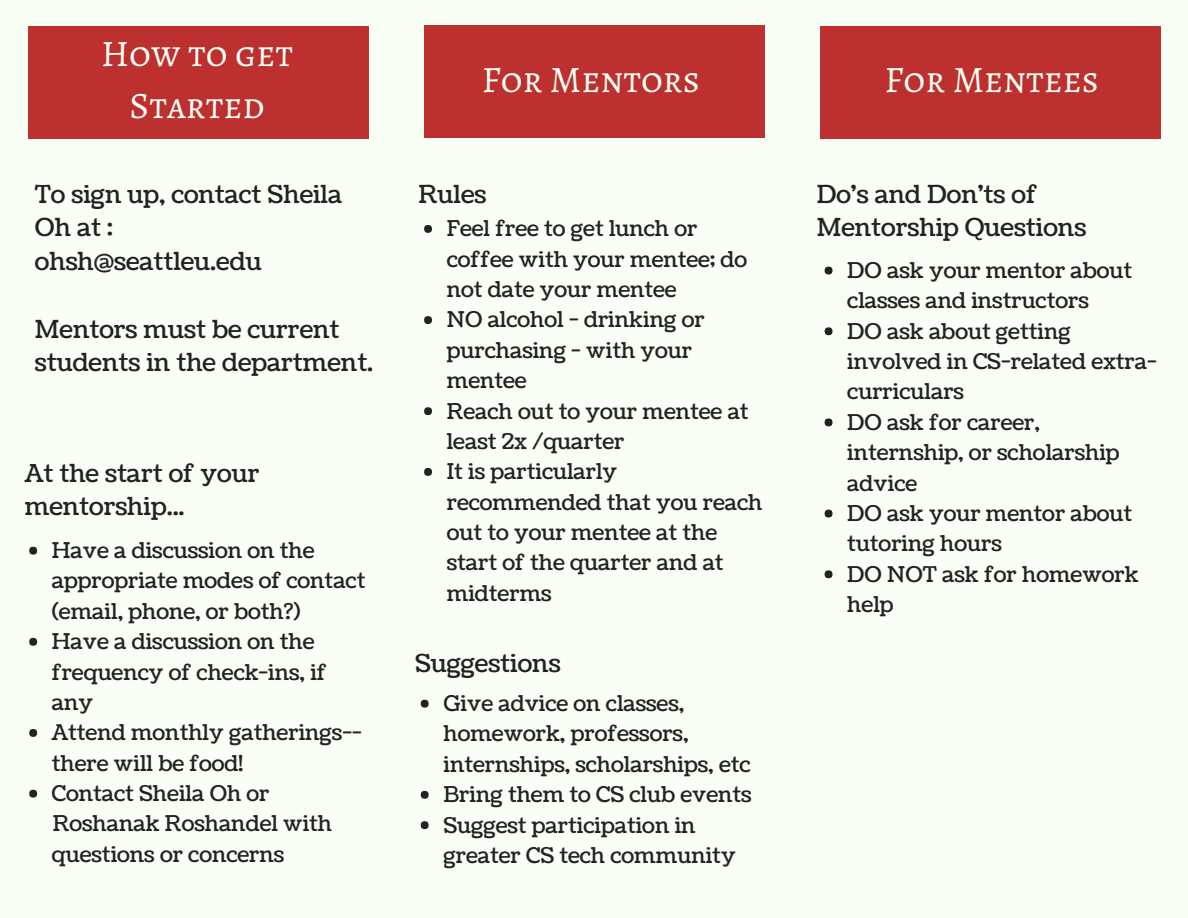
<style>
.page{position:relative;width:1188px;height:918px;background:#f9fff4}
.page>*{position:absolute;margin:0;border:0;box-sizing:border-box;transform-origin:0 0}
.t1{font:37.35px/51.8px "Alegreya SC";color:#f9fff4;text-align:center}
.t2{font:24.9px/33.8px "Coustard";color:#222}
.t3{font:21.75px/30.3px "Coustard";color:#222}
</style>
<div class="page">
<div style="left:28px;top:26px;width:341px;height:112px;background:#bc3030"></div>
<div style="left:424px;top:25px;width:341px;height:112px;background:#bc3030"></div>
<div style="left:820px;top:26px;width:341px;height:112px;background:#bc3030"></div>
<div style="left:424px;top:225px;width:8px;height:8px;background:#222;border-radius:50%"></div>
<div style="left:424px;top:316px;width:8px;height:8px;background:#222;border-radius:50%"></div>
<div style="left:424px;top:407px;width:8px;height:8px;background:#222;border-radius:50%"></div>
<div style="left:424px;top:468px;width:8px;height:8px;background:#222;border-radius:50%"></div>
<div style="left:421px;top:700px;width:8px;height:8px;background:#222;border-radius:50%"></div>
<div style="left:421px;top:791px;width:8px;height:8px;background:#222;border-radius:50%"></div>
<div style="left:421px;top:821px;width:8px;height:8px;background:#222;border-radius:50%"></div>
<div style="left:825px;top:267px;width:7px;height:7px;background:#222;border-radius:50%"></div>
<div style="left:825px;top:327px;width:7px;height:8px;background:#222;border-radius:50%"></div>
<div style="left:825px;top:418px;width:7px;height:8px;background:#222;border-radius:50%"></div>
<div style="left:825px;top:510px;width:7px;height:8px;background:#222;border-radius:50%"></div>
<div style="left:825px;top:570px;width:7px;height:8px;background:#222;border-radius:50%"></div>
<div style="left:29px;top:547px;width:8px;height:8px;background:#222;border-radius:50%"></div>
<div style="left:29px;top:638px;width:8px;height:8px;background:#222;border-radius:50%"></div>
<div style="left:29px;top:729px;width:8px;height:8px;background:#222;border-radius:50%"></div>
<div style="left:29px;top:790px;width:8px;height:8px;background:#222;border-radius:50%"></div>
<h1 class="t1" style="left:101px;top:28px;width:193px">How to get<br>Started</h1>
<h1 class="t1" style="left:482px;top:54px;width:220px">For Mentors</h1>
<h1 class="t1" style="left:884px;top:54px;width:216px">For Mentees</h1>
<p class="t2" style="left:817px;top:178px;width:222px">Do's and Don'ts of</p>
<p class="t2" style="left:35px;top:178px;width:309px">To sign up, contact Sheila</p>
<p class="t2" style="left:418px;top:178px;width:69px">Rules</p>
<p class="t2" style="left:35px;top:211px;width:228px">Oh at : ohsh@seattleu.edu</p>
<p class="t3" style="left:447px;top:214px;width:252px">Feel free to get lunch or</p>
<p class="t2" style="left:817px;top:211px;width:271px">Mentorship Questions</p>
<p class="t3" style="left:447px;top:245px;width:317px">coffee with your mentee; do not date your mentee<br>NO alcohol - drinking or purchasing - with your mentee<br>Reach out to your mentee at least 2x /quarter<br>It is particularly recommended that you reach out to your mentee at the start of the quarter and at midterms</p>
<p class="t3" style="left:847px;top:256px;width:311px">DO ask your mentor about classes and instructors<br>DO ask about getting involved in CS-related extra&shy;curriculars<br>DO ask for career, internship, or scholarship advice<br>DO ask your mentor about tutoring hours<br>DO NOT ask for homework help</p>
<p class="t2" style="left:35px;top:313px;width:340px">Mentors must be current students in the department.</p>
<p class="t2" style="left:25px;top:457px;width:236px">At the start of your mentorship...</p>
<p class="t3" style="left:52px;top:536px;width:315px">Have a discussion on the appropriate modes of contact (email, phone, or both?)<br>Have a discussion on the frequency of check-ins, if any<br>Attend monthly gatherings-- there will be food!<br>Contact Sheila Oh or<br>Roshanak Roshandel with questions or concerns</p>
<p class="t2" style="left:415px;top:647px;width:147px">Suggestions</p>
<p class="t3" style="left:443px;top:689px;width:310px">Give advice on classes, homework, professors, internships, scholarships, etc<br>Bring them to CS club events<br>Suggest participation in greater CS tech community</p>
</div>
